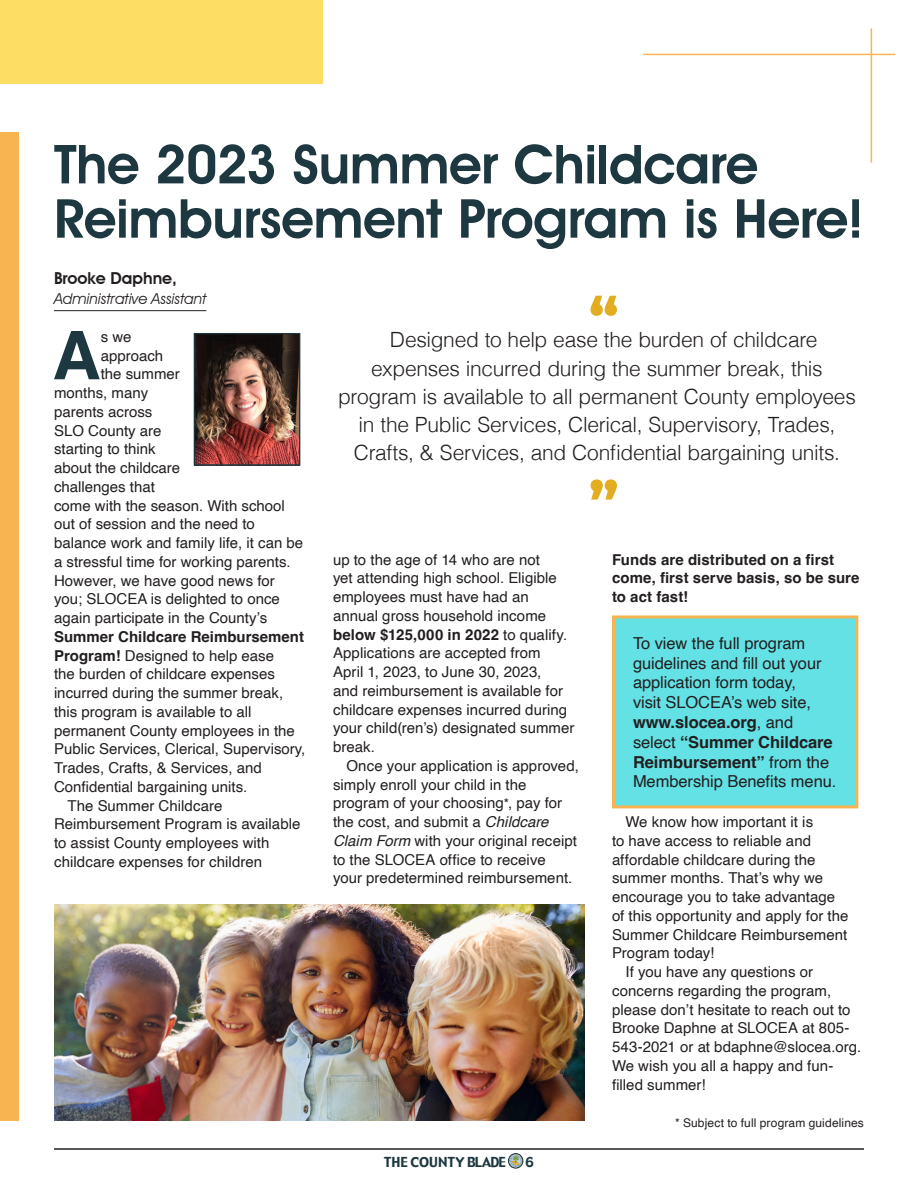
<style>
.page{position:relative;width:918px;height:1188px;background:#fff}
.page>*{position:absolute;margin:0;border:0;box-sizing:border-box;transform-origin:0 0}
.First_graph{font:700 67.05px "Helvetica";color:#1d3841}
.Large_headline{font:600 54px/54.3px "Avant Garde IT Cby BT";letter-spacing:-.01em;color:#1d3841}
.Text{font:800 54px "Montserrat";color:#e2ad21}
.Text-2{font:300 21px/28.2px "Helvetica";letter-spacing:-.015em;color:#231f20;text-align:center}
.t1{font:16.5px/19.8px "Helvetica";letter-spacing:-.005em;color:#231f20}
.Byline{font:600 16.5px "Avant Garde IT Cby BT";color:#231f20}
.Text-3{font:15px/18.8px "Helvetica";letter-spacing:.005em;color:#231f20}
.First_graph-2{font:15px "Helvetica";color:#231f20}
.Text-4{font:700 15px/18.8px "Helvetica";letter-spacing:.005em;color:#231f20}
.First_graph-3{font:700 15px "Helvetica";color:#231f20}
.Byline-2{font:italic 15px "Avant Garde IT Cby BT";color:#231f20}
.t2{font:13.5px "Gadget";letter-spacing:.01em;color:#1d3841}
.Text-5{font:12px "Helvetica";letter-spacing:.01em;color:#231f20}
.s1{font-weight:700}
.s2{font-size:13.5px}
.s3{font-style:italic}
</style>
<div class="page">
<hr style="left:54px;top:310px;width:152px;height:1px;background:#231f20">
<div style="left:614px;top:617px;width:243px;height:190px;background:#63e1e5"></div>
<div style="left:612px;top:615px;width:246px;height:193px;border:3px solid #f7b451"></div>
<div style="left:0;top:0;width:322px;height:84px;background:#fedd64"></div>
<img style="left:196px;top:336px;width:102px;height:127px">
<div style="left:194px;top:333px;width:106px;height:133px;border:1px solid #1d3841"></div>
<div style="left:0;top:132px;width:18px;height:988px;background:#f7b451"></div>
<hr style="left:644px;top:54px;width:252px;height:1px;background:#f7b451">
<hr style="left:871px;top:28px;width:1px;height:134px;background:#f7b451">
<img style="left:54px;top:904px;width:531px;height:216px">
<img style="left:508px;top:1154px;width:15px;height:14px;border-radius:7px">
<div style="left:508px;top:1153px;width:15px;height:15px;border:1px solid #1d3841;border-radius:50%"></div>
<hr style="left:54px;top:1148px;width:810px;height:2px;background:#231f20">
<p class="Large_headline" style="left:54px;top:137px;width:811px">The 2023 Summer Childcare<br>Reimbursement Program is Here!</p>
<p class="Byline" style="left:54px;top:269px;width:125px">Brooke Daphne,</p>
<p class="Byline-2" style="left:54px;top:290px;width:154px">Administrative Assistant</p>
<p class="First_graph" style="left:52px;top:315px;width:50px">A</p>
<p class="First_graph-2" style="left:101px;top:325px;width:32px">s we</p>
<p class="Text" style="left:589px;top:277px;width:31px">“</p>
<p class="Text-2" style="left:390px;top:324px;width:429px">Designed to help ease the burden of childcare</p>
<p class="First_graph-2" style="left:101px;top:344px;width:64px">approach</p>
<p class="First_graph-2" style="left:101px;top:362px;width:81px">the summer</p>
<p class="First_graph-2" style="left:54px;top:381px;width:96px">months, many</p>
<p class="First_graph-2" style="left:54px;top:400px;width:100px">parents across</p>
<p class="First_graph-2" style="left:54px;top:419px;width:109px">SLO County are</p>
<p class="First_graph-2" style="left:54px;top:437px;width:103px">starting to think</p>
<p class="First_graph-2" style="left:54px;top:456px;width:128px">about the childcare</p>
<p class="First_graph-2" style="left:54px;top:475px;width:102px">challenges that</p>
<p class="First_graph-2" style="left:54px;top:494px;width:232px">come with the season. With school</p>
<p class="First_graph-2" style="left:54px;top:512px;width:202px">out of session and the need to</p>
<p class="First_graph-2" style="left:54px;top:531px;width:251px">balance work and family life, it can be</p>
<p class="First_graph-2" style="left:54px;top:550px;width:238px">a stressful time for working parents.</p>
<p class="First_graph-2" style="left:54px;top:569px;width:222px">However, we have good news for</p>
<p class="First_graph-2" style="left:54px;top:587px;width:227px">you; SLOCEA is delighted to once</p>
<p class="First_graph-2" style="left:54px;top:606px;width:215px">again participate in the County’s</p>
<p class="First_graph-3" style="left:54px;top:627px;width:252px">Summer Childcare Reimbursement</p>
<p class="First_graph-2" style="left:54px;top:644px;width:222px"><span class="s1">Program!</span> Designed to help ease</p>
<p class="First_graph-2" style="left:54px;top:662px;width:222px">the burden of childcare expenses</p>
<p class="First_graph-2" style="left:54px;top:681px;width:231px">incurred during the summer break,</p>
<p class="First_graph-2" style="left:54px;top:700px;width:199px">this program is available to all</p>
<p class="First_graph-2" style="left:54px;top:719px;width:242px">permanent County employees in the</p>
<p class="First_graph-2" style="left:54px;top:737px;width:253px">Public Services, Clerical, Supervisory,</p>
<p class="First_graph-2" style="left:54px;top:756px;width:209px">Trades, Crafts, &amp; Services, and</p>
<p class="First_graph-2" style="left:54px;top:775px;width:195px">Confidential bargaining units.</p>
<p class="Text-3" style="left:54px;top:796px;width:248px;text-indent:14px">The Summer Childcare<br>Reimbursement Program is available to assist County employees with childcare expenses for children</p>
<p class="Text-2" style="left:338px;top:353px;width:519px">expenses incurred during the summer break, this program is available to all permanent County employees in the Public Services, Clerical, Supervisory, Trades, Crafts, &amp; Services, and Confidential bargaining units.</p>
<p class="Text" style="left:589px;top:461px;width:31px">”</p>
<p class="Text-3" style="left:333px;top:551px;width:243px">up to the age of 14 who are not<br>yet attending high school. Eligible employees must have had an annual gross household income <span class="s1">below $125,000 in 2022</span> to qualify.<br>Applications are accepted from<br>April 1, 2023, to June 30, 2023,<br>and reimbursement is available for childcare expenses incurred during your child(ren’s) designated summer break.</p>
<p class="Text-3" style="left:333px;top:757px;width:247px;text-indent:14px">Once your application is approved, simply enroll your child in the program of your choosing<span class="s2">*</span>, pay for the cost, and submit a <span class="s3">Childcare Claim Form</span> with your original receipt to the SLOCEA office to receive<br>your predetermined reimbursement.</p>
<p class="Text-4" style="left:612px;top:552px;width:249px">Funds are distributed on a first come, first serve basis, so be sure to act fast!</p>
<p class="t1" style="left:633px;top:634px;width:205px">To view the full program guidelines and fill out your application form today,<br>visit SLOCEA’s web site, <span class="s1">www.slocea.org</span>, and select <span class="s1">“Summer Childcare<br>Reimbursement”</span> from the<br>Membership Benefits menu.</p>
<p class="Text-3" style="left:612px;top:813px;width:238px;text-indent:14px">We know how important it is<br>to have access to reliable and affordable childcare during the summer months. That’s why we encourage you to take advantage of this opportunity and apply for the<br>Summer Childcare Reimbursement<br>Program today!</p>
<p class="Text-3" style="left:612px;top:963px;width:251px;text-indent:14px">If you have any questions or concerns regarding the program, please don’t hesitate to reach out to<br>Brooke Daphne at SLOCEA at 805-<br>543-2021 or at bdaphne@slocea.org.<br>We wish you all a happy and fun&shy;filled summer!</p>
<p class="Text-5" style="left:675px;top:1114px;width:190px">* Subject to full program guidelines</p>
<p class="t2" style="left:384px;top:1153px;width:123px">THE COUNTY BLADE</p>
<p class="t2" style="left:525px;top:1153px;width:10px">6</p>
</div>
